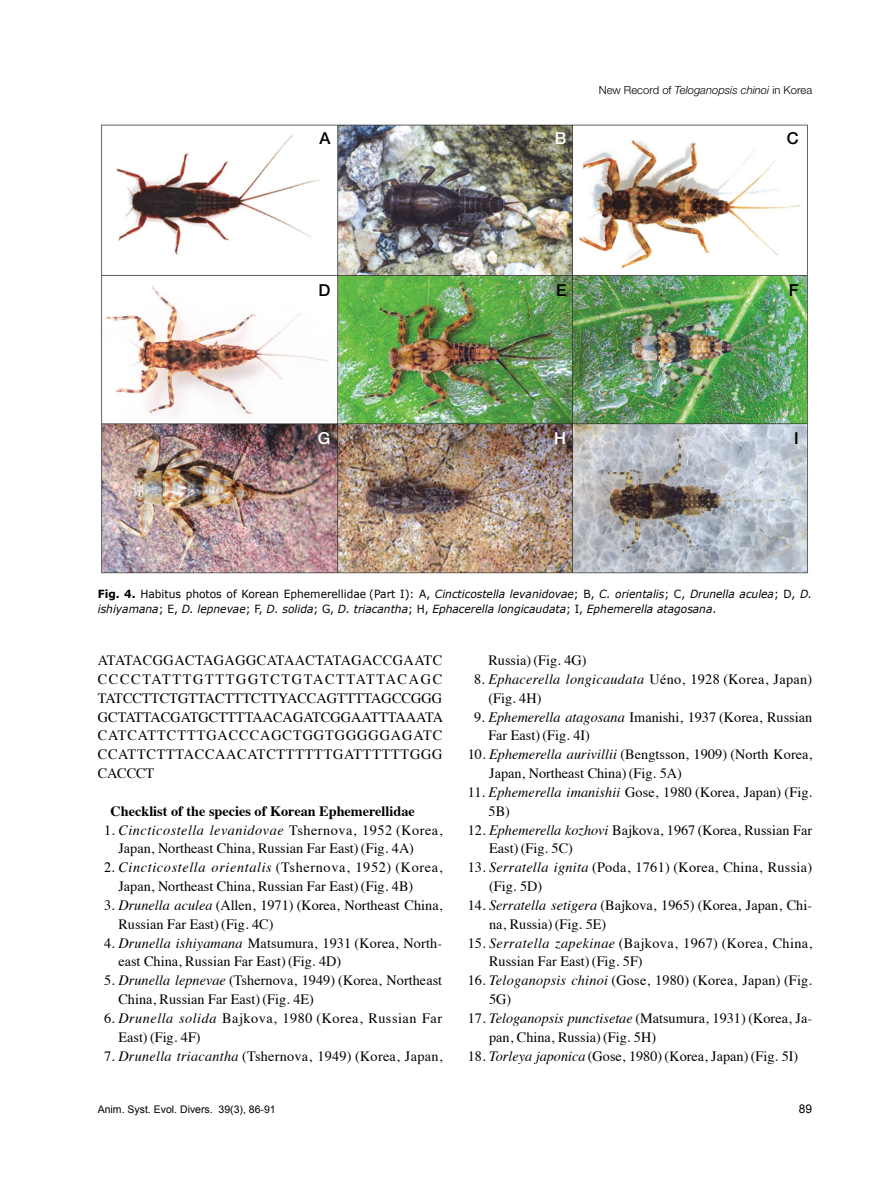
<style>
.page{position:relative;width:893px;height:1191px;background:#fff}
.page>*{position:absolute;margin:0;border:0;box-sizing:border-box;transform-origin:0 0}
.t1{font:500 16.5px "Helvetica Neue";color:#000}
.t2{font:500 16.5px "Helvetica Neue";color:#fff}
.t3{font:14.25px/18.8px "Times";color:#000}
.t4{font:14.25px/18.8px "Times";letter-spacing:.02em;color:#000}
.t5{font:14.25px/18.8px "Times";letter-spacing:.025em;color:#000}
.t6{font:14.25px/18.9px "Times";letter-spacing:.035em;color:#000}
.t7{font:700 14.25px "Times";color:#000}
.t8{font:12px "Arial";color:#000}
.t9{font:italic 11.25px/15px "Verdana";color:#000;scale:.95 1}
.t10{font:300 11.25px "Helvetica Neue LT Std";color:#000}
.t11{font:10.5px "Arial";color:#000}
.s1{font-style:italic}
.s2{font-weight:700;font-style:normal}
.s3{font-style:normal}
</style>
<div class="page">
<img style="left:101px;top:124px;width:707px;height:450px">
<p class="t10" style="left:599px;top:83px;width:215px">New Record of <span class="s1">Teloganopsis chinoi</span> in Korea</p>
<p class="t1" style="left:319px;top:129px;width:13px">A</p>
<p class="t2" style="left:555px;top:129px;width:13px">B</p>
<p class="t1" style="left:787px;top:129px;width:13px">C</p>
<p class="t1" style="left:318px;top:280px;width:13px">D</p>
<p class="t1" style="left:556px;top:280px;width:12px">E</p>
<p class="t1" style="left:789px;top:280px;width:11px">F</p>
<p class="t2" style="left:318px;top:428px;width:14px">G</p>
<p class="t2" style="left:554px;top:428px;width:13px">H</p>
<p class="t1" style="left:794px;top:428px;width:6px">I</p>
<p class="t9" style="left:98px;top:587px;width:753px"><span class="s2">Fig. 4.</span> <span class="s3">Habitus photos of Korean Ephemerellidae (Part I): A,</span> Cincticostella levanidovae<span class="s3">; B,</span> C. orientalis<span class="s3">; C,</span> Drunella aculea<span class="s3">; D,</span> D. ishiyamana<span class="s3">; E,</span> D. lepnevae<span class="s3">; F,</span> D. solida<span class="s3">; G,</span> D. triacantha<span class="s3">; H,</span> Ephacerella longicaudata<span class="s3">; I,</span> Ephemerella atagosana<span class="s3">.</span></p>
<p class="t3" style="left:98px;top:649px;width:347px;text-align:justify">ATATACGGACTAGAGGCATAACTATAGACCGAATC CCCCTATTTGTTTGGTCTGTACTTATTACAGC TATCCTTCTGTTACTTTCTTYACCAGTTTTAGCCGGG GCTATTACGATGCTTTTAACAGATCGGAATTTAAATA CATCATTCTTTGACCCAGCTGGTGGGGGAGATC CCATTCTTTACCAACATCTTTTTTGATTTTTTGGG CACCCT</p>
<p class="t7" style="left:111px;top:797px;width:306px">Checklist of the species of Korean Ephemerellidae</p>
<p class="t3" style="left:118px;top:819px;width:325px;text-indent:-14px">1. <span class="s1">Cincticostella levanidovae</span> Tshernova, 1952 (Korea,<br>Japan, Northeast China, Russian Far East) (Fig. 4A)</p>
<p class="t3" style="left:118px;top:857px;width:325px;text-indent:-14px">2. <span class="s1">Cincticostella orientalis</span> (Tshernova, 1952) (Korea,<br>Japan, Northeast China, Russian Far East) (Fig. 4B)</p>
<p class="t3" style="left:118px;top:894px;width:325px;text-indent:-14px">3. <span class="s1">Drunella aculea</span> (Allen, 1971) (Korea, Northeast China,<br>Russian Far East) (Fig. 4C)</p>
<p class="t3" style="left:118px;top:932px;width:325px;text-indent:-14px">4. <span class="s1">Drunella ishiyamana</span> Matsumura, 1931 (Korea, North&shy;east China, Russian Far East) (Fig. 4D)</p>
<p class="t3" style="left:118px;top:969px;width:325px;text-indent:-14px">5. <span class="s1">Drunella lepnevae</span> (Tshernova, 1949) (Korea, Northeast<br>China, Russian Far East) (Fig. 4E)</p>
<p class="t6" style="left:118px;top:1007px;width:325px;text-indent:-14px">6. <span class="s1">Drunella solida</span> Bajkova, 1980 (Korea, Russian Far<br>East) (Fig. 4F)</p>
<p class="t4" style="left:104px;top:1045px;width:340px">7. <span class="s1">Drunella triacantha</span> (Tshernova, 1949) (Korea, Japan,</p>
<p class="t3" style="left:488px;top:649px;width:100px">Russia) (Fig. 4G)</p>
<p class="t4" style="left:488px;top:668px;width:325px;text-indent:-14px">8. <span class="s1">Ephacerella longicaudata</span> Uéno, 1928 (Korea, Japan) (Fig. 4H)</p>
<p class="t3" style="left:488px;top:706px;width:325px;text-indent:-14px">9. <span class="s1">Ephemerella atagosana</span> Imanishi, 1937 (Korea, Russian<br>Far East) (Fig. 4I)</p>
<p class="t3" style="left:489px;top:744px;width:324px;text-indent:-21px">10. <span class="s1">Ephemerella aurivillii</span> (Bengtsson, 1909) (North Korea,<br>Japan, Northeast China) (Fig. 5A)</p>
<p class="t3" style="left:489px;top:781px;width:325px;text-indent:-21px">11. <span class="s1">Ephemerella imanishii</span> Gose, 1980 (Korea, Japan) (Fig.<br>5B)</p>
<p class="t3" style="left:489px;top:819px;width:325px;text-indent:-21px">12. <span class="s1">Ephemerella kozhovi</span> Bajkova, 1967 (Korea, Russian Far<br>East) (Fig. 5C)</p>
<p class="t4" style="left:489px;top:856px;width:324px;text-indent:-21px">13. <span class="s1">Serratella ignita</span> (Poda, 1761) (Korea, China, Russia) (Fig. 5D)</p>
<p class="t3" style="left:489px;top:894px;width:325px;text-indent:-21px">14. <span class="s1">Serratella setigera</span> (Bajkova, 1965) (Korea, Japan, Chi&shy;na, Russia) (Fig. 5E)</p>
<p class="t5" style="left:489px;top:932px;width:325px;text-indent:-21px">15. <span class="s1">Serratella zapekinae</span> (Bajkova, 1967) (Korea, China,<br>Russian Far East) (Fig. 5F)</p>
<p class="t3" style="left:489px;top:969px;width:325px;text-indent:-21px">16. <span class="s1">Teloganopsis chinoi</span> (Gose, 1980) (Korea, Japan) (Fig.<br>5G)</p>
<p class="t3" style="left:489px;top:1007px;width:325px;text-indent:-21px">17. <span class="s1">Teloganopsis punctisetae</span> (Matsumura, 1931) (Korea, Ja&shy;pan, China, Russia) (Fig. 5H)</p>
<p class="t3" style="left:468px;top:1045px;width:332px">18. <span class="s1">Torleya japonica</span> (Gose, 1980) (Korea, Japan) (Fig. 5I)</p>
<p class="t11" style="left:98px;top:1102px;width:179px">Anim. Syst. Evol. Divers. 39(3), 86-91</p>
<p class="t8" style="left:799px;top:1100px;width:15px">89</p>
</div>
